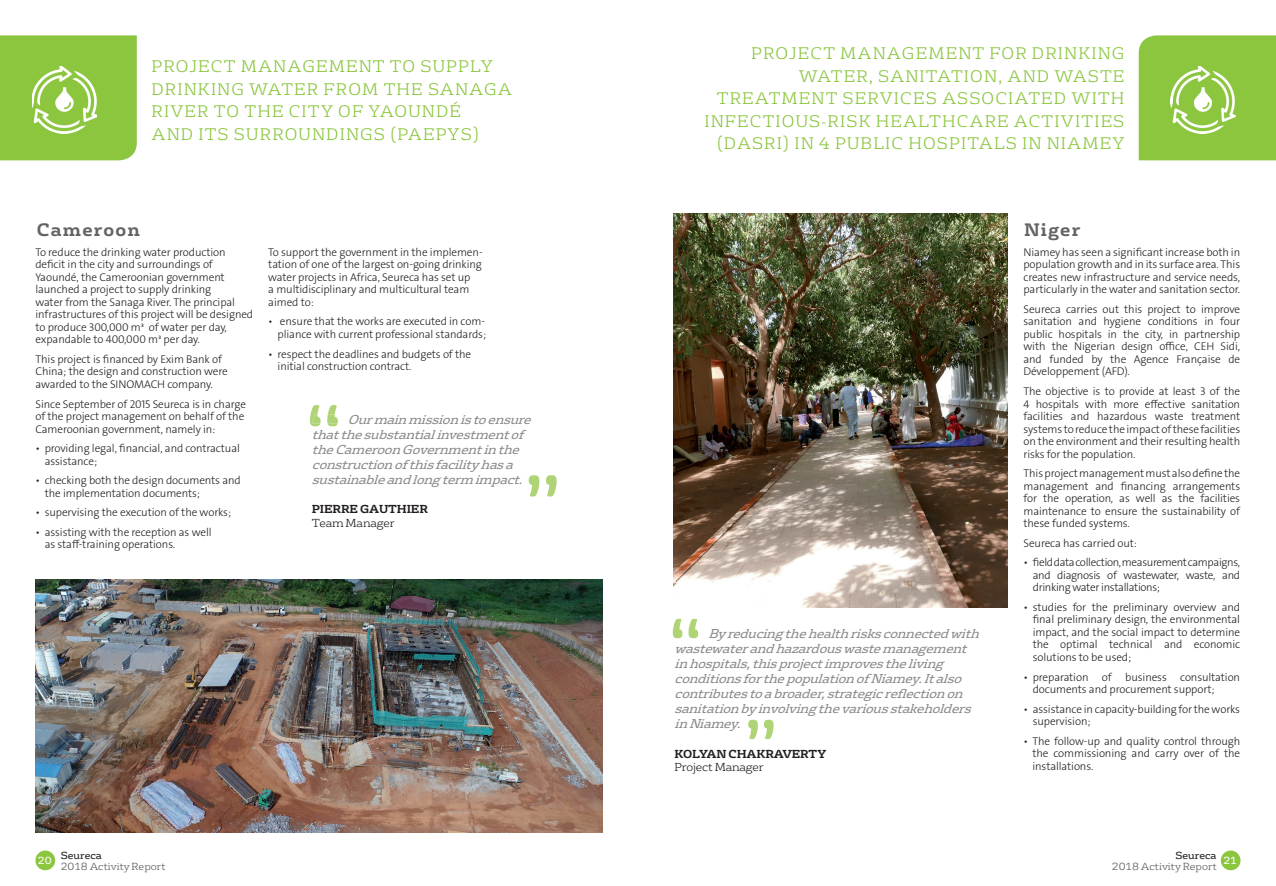
<style>
.page{position:relative;width:1276px;height:886px;background:#fff}
.page>*{position:absolute;margin:0;border:0;box-sizing:border-box;transform-origin:0 0}
.t1{font:700 17.5px "FS Rufus";color:#636366}
.t2{font:300 16.25px/22.5px "FS Rufus";letter-spacing:.07em;color:#8bc63e;text-align:right}
.t3{font:italic 12.5px/15px "FS Rufus";color:#8a8c8f}
.t4{font:italic 12.5px "FS Rufus";color:#5a753f}
.t5{font:11.25px/12.5px "The Sans Veolia W3 Lig";letter-spacing:-.01em;color:#231f20}
.t6{font:700 11.25px "FS Rufus";letter-spacing:-.01em;color:#231f20}
.t7{font:300 11.25px "FS Rufus";letter-spacing:-.01em;color:#231f20}
.t8{font:300 10px "FS Rufus";color:#57585a}
.t9{font:10px "FS Rufus";color:#231f20}
.t10{font:10px "FS Rufus";color:#fff}
</style>
<div class="page">
<div style="left:0;top:35px;width:137px;height:125px;background:#8bc63e"></div>
<div style="left:1138px;top:35px;width:138px;height:125px;background:#8bc63e"></div>
<div style="left:35px;top:850px;width:20px;height:20px;background:#8bc63e;border-radius:50%"></div>
<div style="left:1220px;top:850px;width:20px;height:20px;background:#8bc63e;border-radius:50%"></div>
<img style="left:673px;top:214px;width:334px;height:393px">
<svg style="left:327px;top:405px;width:11px;height:21px"></svg>
<svg style="left:310px;top:405px;width:10px;height:21px"></svg>
<svg style="left:529px;top:475px;width:27px;height:21px"></svg>
<svg style="left:673px;top:619px;width:25px;height:19px"></svg>
<svg style="left:748px;top:720px;width:25px;height:19px"></svg>
<img style="left:35px;top:579px;width:567px;height:253px">
<img style="left:32px;top:66px;width:65px;height:68px">
<img style="left:1170px;top:66px;width:65px;height:68px">
<h2 class="t2" style="left:151px;top:54px;width:362px;text-align:left">PROJECT MANAGEMENT TO SUPPLY<br>DRINKING WATER FROM THE SANAGA<br>RIVER TO THE CITY OF YAOUNDÉ<br>AND ITS SURROUNDINGS (PAEPYS)</h2>
<h1 class="t1" style="left:37px;top:214px;width:105px">CAMEROON</h1>
<p class="t5" style="left:35px;top:246px;width:219px">To reduce the drinking water production deficit in the city and surroundings of Yaoundé, the Cameroonian government launched a project to supply drinking<br>water from the Sanaga River. The principal infrastructures of this project will be designed to produce 300,000 m³ of water per day, expandable to 400,000 m³ per day.</p>
<p class="t5" style="left:35px;top:353px;width:194px">This project is financed by Exim Bank of<br>China; the design and construction were awarded to the SINOMACH company.</p>
<p class="t5" style="left:35px;top:397px;width:212px">Since September of 2015 Seureca is in charge of the project management on behalf of the<br>Cameroonian government, namely in:</p>
<p class="t5" style="left:45px;top:442px;width:197px;text-indent:-9px">• providing legal, financial, and contractual assistance;</p>
<p class="t5" style="left:45px;top:474px;width:197px;text-indent:-9px">• checking both the design documents and the implementation documents;</p>
<p class="t5" style="left:35px;top:506px;width:197px">• supervising the execution of the works;</p>
<p class="t5" style="left:45px;top:526px;width:168px;text-indent:-9px">• assisting with the reception as well as staff-training operations.</p>
<p class="t5" style="left:268px;top:246px;width:216px">To support the government in the implemen&shy;tation of one of the largest on-going drinking water projects in Africa, Seureca has set up<br>a multidisciplinary and multicultural team aimed to:</p>
<p class="t5" style="left:268px;top:315px;width:219px;text-align:right">• ensure that the works are executed in com&shy;pliance with current professional standards;</p>
<p class="t5" style="left:278px;top:347px;width:195px;text-indent:-9px">• respect the deadlines and budgets of the initial construction contract.</p>
<p class="t4" style="left:348px;top:409px;width:190px">Ourmainmissionistoensure</p>
<p class="t3" style="left:312px;top:426px;width:219px">thatthesubstantialinvestmentof thecameroongovernmentinthe constructionofthisfacilityhasa sustainableandlongterm impact.</p>
<p class="t6" style="left:312px;top:499px;width:118px">PIERRE GAUTHIER</p>
<p class="t7" style="left:312px;top:514px;width:84px">Team Manager</p>
<h2 class="t2" style="left:704px;top:41px;width:421px">PROJECT MANAGEMENT FOR DRINKING WATER, SANITATION, AND WASTE TREATMENT SERVICES ASSOCIATED WITH INFECTIOUS-RISK HEALTHCARE ACTIVITIES (DASRI) IN 4 PUBLIC HOSPITALS IN NIAMEY</h2>
<p class="t3" style="left:674px;top:626px;width:312px;text-indent:34px">byreducingthehealthrisksconnectedwith wastewaterandhazardouswastemanagement inhospitals,thisprojectimprovestheliving conditionsforthepopulationofniamey.italso contributestoabroader,strategicreflectionon sanitationbyinvolvingthevariousstakeholders inniamey.</p>
<p class="t6" style="left:674px;top:744px;width:153px">KOLYAN CHAKRAVERTY</p>
<p class="t7" style="left:674px;top:758px;width:91px">Project Manager</p>
<h1 class="t1" style="left:1024px;top:214px;width:58px">NIGER</h1>
<p class="t5" style="left:1023px;top:246px;width:218px;text-align:justify">Niamey has seen a significant increase both in population growth and in its surface area. This creates new infrastructure and service needs, particularly in the water and sanitation sector.</p>
<p class="t5" style="left:1023px;top:303px;width:218px;text-align:justify">Seureca carries out this project to improve sanitation and hygiene conditions in four public hospitals in the city, in partnership with the Nigerian design office, CEH Sidi, and funded by the Agence Française de Développement (AFD).</p>
<p class="t5" style="left:1023px;top:385px;width:218px;text-align:justify">The objective is to provide at least 3 of the 4 hospitals with more effective sanitation facilities and hazardous waste treatment systems to reduce the impact of these facilities on the environment and their resulting health risks for the population.</p>
<p class="t5" style="left:1023px;top:467px;width:218px;text-align:justify">This project management must also define the management and financing arrangements for the operation, as well as the facilities maintenance to ensure the sustainability of these funded systems.</p>
<p class="t5" style="left:1023px;top:537px;width:115px">Seureca has carried out:</p>
<p class="t5" style="left:1032px;top:556px;width:209px;text-align:justify;text-indent:-9px">• field data collection, measurement campaigns, and diagnosis of wastewater, waste, and drinking water installations;</p>
<p class="t5" style="left:1032px;top:601px;width:209px;text-align:justify;text-indent:-9px">• studies for the preliminary overview and final preliminary design, the environmental impact, and the social impact to determine the optimal technical and economic solutions to be used;</p>
<p class="t5" style="left:1032px;top:670px;width:209px;text-indent:-9px">• preparation of business consultation documents and procurement support;</p>
<p class="t5" style="left:1032px;top:702px;width:209px;text-indent:-9px">• assistance in capacity-building for the works supervision;</p>
<p class="t5" style="left:1032px;top:735px;width:209px;text-align:justify;text-indent:-9px">• The follow-up and quality control through the commissioning and carry over of the installations.</p>
<p class="t9" style="left:61px;top:847px;width:43px">Seureca</p>
<p class="t8" style="left:61px;top:859px;width:106px">2018 Activity Report</p>
<p class="t8" style="left:1112px;top:859px;width:106px">2018 Activity Report</p>
<p class="t9" style="left:1175px;top:847px;width:43px">Seureca</p>
<p class="t10" style="left:38px;top:852px;width:15px">20</p>
<p class="t10" style="left:1223px;top:852px;width:15px">21</p>
</div>
